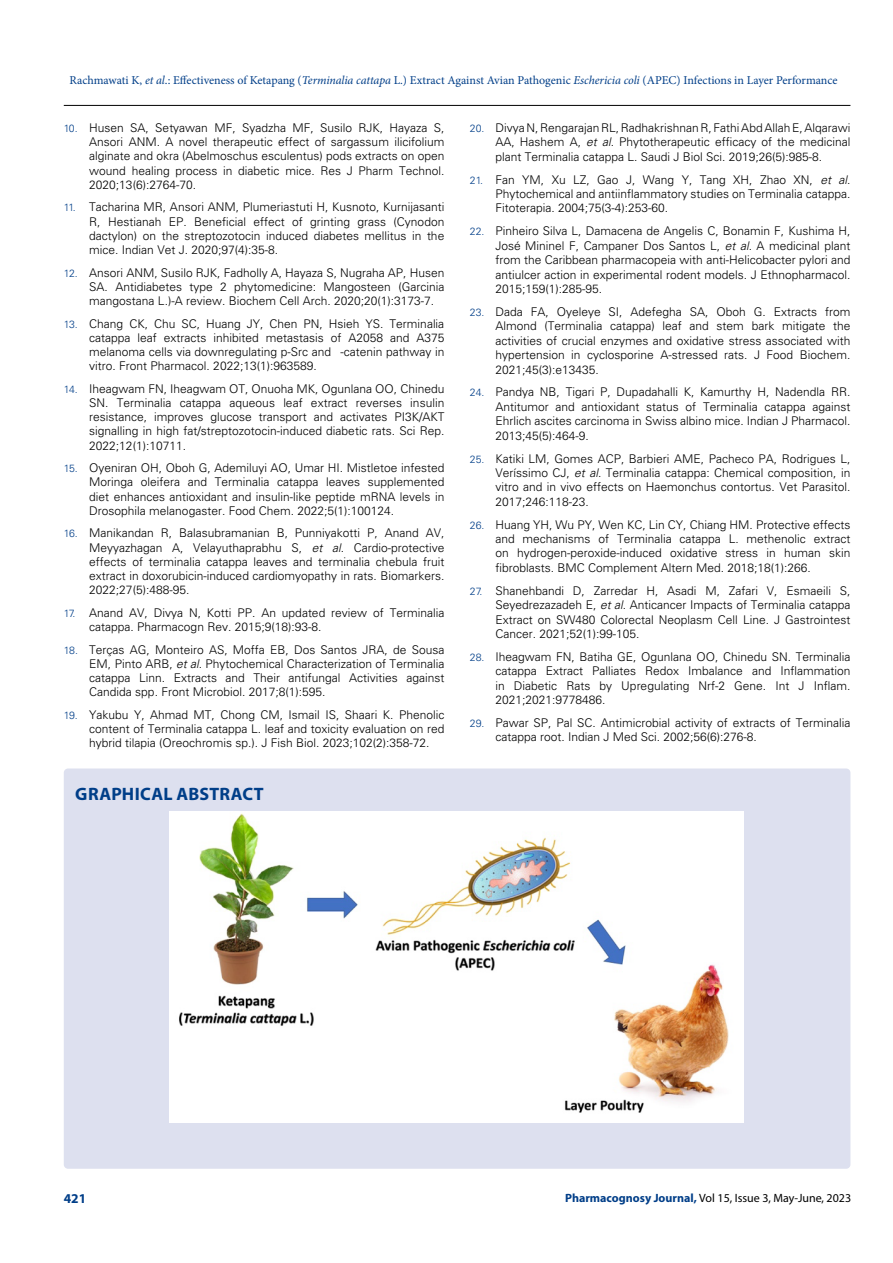
<style>
.page{position:relative;width:893px;height:1263px;background:#fff}
.page>*{position:absolute;margin:0;border:0;box-sizing:border-box;transform-origin:0 0}
.t1{font:700 18px "Myriad Pro";letter-spacing:.015em;color:#003e88}
.t2{font:700 13.5px "Myriad Pro";color:#003e88}
.t3{font:300 12px/14.1px "Univers LT Std";color:#000;text-align:justify}
.t4{font:12px "Minion Pro";color:#003e88}
.t5{font:12px "Myriad Pro";color:#000}
.s1{font-style:italic}
.s2{font-size:10.5px;color:#003e88}
.s3{font-weight:700;color:#003e88}
</style>
<div class="page">
<hr style="left:64px;top:105px;width:786px;height:1px;background:#000">
<div style="left:64px;top:768px;width:786px;height:401px;background:#dde0ef;border-radius:4px"></div>
<img style="left:169px;top:811px;width:574px;height:312px">
<p class="t4" style="left:69px;top:72px;width:770px">Rachmawati K, <span class="s1">et al</span>.: Effectiveness of Ketapang (<span class="s1">Terminalia cattapa</span> L.) Extract Against Avian Pathogenic <span class="s1">Eschericia coli</span> (APEC) Infections in Layer Performance</p>
<p class="t3" style="left:89px;top:121px;width:357px;text-indent:-26px"><span class="s2">10.</span> Husen SA, Setyawan MF, Syadzha MF, Susilo RJK, Hayaza S, Ansori ANM. A novel therapeutic effect of sargassum ilicifolium alginate and okra (Abelmoschus esculentus) pods extracts on open wound healing process in diabetic mice. Res J Pharm Technol.<br>2020;13(6):2764-70.</p>
<p class="t3" style="left:89px;top:200px;width:357px;text-indent:-26px"><span class="s2">11.</span> Tacharina MR, Ansori ANM, Plumeriastuti H, Kusnoto, Kurnijasanti R, Hestianah EP. Beneficial effect of grinting grass (Cynodon dactylon) on the streptozotocin induced diabetes mellitus in the mice. Indian Vet J. 2020;97(4):35-8.</p>
<p class="t3" style="left:89px;top:265px;width:357px;text-indent:-26px"><span class="s2">12.</span> Ansori ANM, Susilo RJK, Fadholly A, Hayaza S, Nugraha AP, Husen SA. Antidiabetes type 2 phytomedicine: Mangosteen (Garcinia mangostana L.)-A review. Biochem Cell Arch. 2020;20(1):3173-7.</p>
<p class="t3" style="left:89px;top:316px;width:357px;text-indent:-26px"><span class="s2">13.</span> Chang CK, Chu SC, Huang JY, Chen PN, Hsieh YS. Terminalia catappa leaf extracts inhibited metastasis of A2058 and A375 melanoma cells via downregulating p-Src and β-catenin pathway in vitro. Front Pharmacol. 2022;13(1):963589.</p>
<p class="t3" style="left:89px;top:381px;width:357px;text-indent:-26px"><span class="s2">14.</span> Iheagwam FN, Iheagwam OT, Onuoha MK, Ogunlana OO, Chinedu SN. Terminalia catappa aqueous leaf extract reverses insulin resistance, improves glucose transport and activates PI3K/AKT signalling in high fat/streptozotocin-induced diabetic rats. Sci Rep.<br>2022;12(1):10711.</p>
<p class="t3" style="left:89px;top:461px;width:357px;text-indent:-26px"><span class="s2">15.</span> Oyeniran OH, Oboh G, Ademiluyi AO, Umar HI. Mistletoe infested Moringa oleifera and Terminalia catappa leaves supplemented diet enhances antioxidant and insulin-like peptide mRNA levels in Drosophila melanogaster. Food Chem. 2022;5(1):100124.</p>
<p class="t3" style="left:89px;top:526px;width:357px;text-indent:-26px"><span class="s2">16.</span> Manikandan R, Balasubramanian B, Punniyakotti P, Anand AV, Meyyazhagan A, Velayuthaprabhu S, <span class="s1">et al</span>. Cardio-protective effects of terminalia catappa leaves and terminalia chebula fruit extract in doxorubicin-induced cardiomyopathy in rats. Biomarkers.<br>2022;27(5):488-95.</p>
<p class="t3" style="left:89px;top:605px;width:357px;text-indent:-26px"><span class="s2">17.</span> Anand AV, Divya N, Kotti PP. An updated review of Terminalia catappa. Pharmacogn Rev. 2015;9(18):93-8.</p>
<p class="t3" style="left:89px;top:642px;width:357px;text-indent:-26px"><span class="s2">18.</span> Terças AG, Monteiro AS, Moffa EB, Dos Santos JRA, de Sousa EM, Pinto ARB, <span class="s1">et al</span>. Phytochemical Characterization of Terminalia catappa Linn. Extracts and Their antifungal Activities against Candida spp. Front Microbiol. 2017;8(1):595.</p>
<p class="t3" style="left:89px;top:708px;width:357px;text-indent:-26px"><span class="s2">19.</span> Yakubu Y, Ahmad MT, Chong CM, Ismail IS, Shaari K. Phenolic content of Terminalia catappa L. leaf and toxicity evaluation on red hybrid tilapia (Oreochromis sp.). J Fish Biol. 2023;102(2):358-72.</p>
<p class="t3" style="left:495px;top:121px;width:357px;text-indent:-26px"><span class="s2">20.</span> Divya N, Rengarajan RL, Radhakrishnan R, Fathi Abd Allah E, Alqarawi AA, Hashem A, <span class="s1">et al</span>. Phytotherapeutic efficacy of the medicinal plant Terminalia catappa L. Saudi J Biol Sci. 2019;26(5):985-8.</p>
<p class="t3" style="left:495px;top:172px;width:357px;text-indent:-26px"><span class="s2">21.</span> Fan YM, Xu LZ, Gao J, Wang Y, Tang XH, Zhao XN, <span class="s1">et al</span>.<br>Phytochemical and antiinflammatory studies on Terminalia catappa.<br>Fitoterapia. 2004;75(3-4):253-60.</p>
<p class="t3" style="left:495px;top:224px;width:357px;text-indent:-26px"><span class="s2">22.</span> Pinheiro Silva L, Damacena de Angelis C, Bonamin F, Kushima H, José Mininel F, Campaner Dos Santos L, <span class="s1">et al</span>. A medicinal plant from the Caribbean pharmacopeia with anti-Helicobacter pylori and antiulcer action in experimental rodent models. J Ethnopharmacol.<br>2015;159(1):285-95.</p>
<p class="t3" style="left:495px;top:304px;width:357px;text-indent:-26px"><span class="s2">23.</span> Dada FA, Oyeleye SI, Adefegha SA, Oboh G. Extracts from Almond (Terminalia catappa) leaf and stem bark mitigate the activities of crucial enzymes and oxidative stress associated with hypertension in cyclosporine A-stressed rats. J Food Biochem.<br>2021;45(3):e13435.</p>
<p class="t3" style="left:495px;top:385px;width:357px;text-indent:-26px"><span class="s2">24.</span> Pandya NB, Tigari P, Dupadahalli K, Kamurthy H, Nadendla RR.<br>Antitumor and antioxidant status of Terminalia catappa against Ehrlich ascites carcinoma in Swiss albino mice. Indian J Pharmacol.<br>2013;45(5):464-9.</p>
<p class="t3" style="left:495px;top:451px;width:357px;text-indent:-26px"><span class="s2">25.</span> Katiki LM, Gomes ACP, Barbieri AME, Pacheco PA, Rodrigues L, Veríssimo CJ, <span class="s1">et al</span>. Terminalia catappa: Chemical composition, in vitro and in vivo effects on Haemonchus contortus. Vet Parasitol.<br>2017;246:118-23.</p>
<p class="t3" style="left:495px;top:517px;width:357px;text-indent:-26px"><span class="s2">26.</span> Huang YH, Wu PY, Wen KC, Lin CY, Chiang HM. Protective effects and mechanisms of Terminalia catappa L. methenolic extract on hydrogen-peroxide-induced oxidative stress in human skin fibroblasts. BMC Complement Altern Med. 2018;18(1):266.</p>
<p class="t3" style="left:495px;top:583px;width:357px;text-indent:-26px"><span class="s2">27.</span> Shanehbandi D, Zarredar H, Asadi M, Zafari V, Esmaeili S, Seyedrezazadeh E, <span class="s1">et al</span>. Anticancer Impacts of Terminalia catappa Extract on SW480 Colorectal Neoplasm Cell Line. J Gastrointest Cancer. 2021;52(1):99-105.</p>
<p class="t3" style="left:495px;top:649px;width:357px;text-indent:-26px"><span class="s2">28.</span> Iheagwam FN, Batiha GE, Ogunlana OO, Chinedu SN. Terminalia catappa Extract Palliates Redox Imbalance and Inflammation in Diabetic Rats by Upregulating Nrf-2 Gene. Int J Inflam.<br>2021;2021:9778486.</p>
<p class="t3" style="left:495px;top:715px;width:357px;text-indent:-26px"><span class="s2">29.</span> Pawar SP, Pal SC. Antimicrobial activity of extracts of Terminalia catappa root. Indian J Med Sci. 2002;56(6):276-8.</p>
<h1 class="t1" style="left:75px;top:782px;width:190px">GRAPHICAL ABSTRACT</h1>
<p class="t2" style="left:64px;top:1189px;width:24px">421</p>
<p class="t5" style="left:565px;top:1190px;width:288px"><span class="s3">Pharmacognosy Journal,</span> Vol 15, Issue 3, May-June, 2023</p>
</div>
